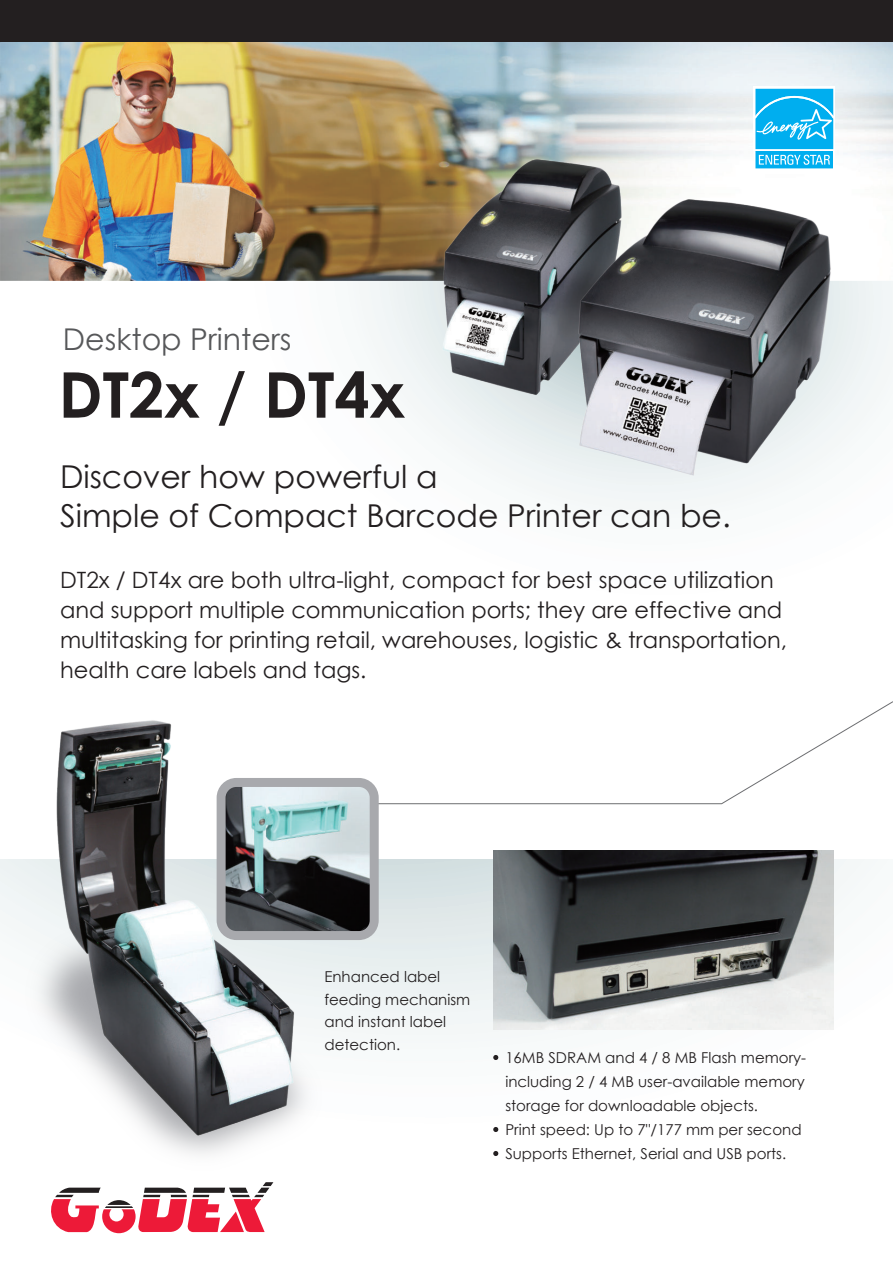
<style>
.page{position:relative;width:893px;height:1263px;background:#fff}
.page>*{position:absolute;margin:0;border:0;box-sizing:border-box;transform-origin:0 0}
.t1{font:700 63px "Century Gothic";color:#231f20}
.t2{font:31.5px/39px "Century Gothic";color:#231f20}
.t3{font:30px "Century Gothic";color:#57585a}
.t4{font:22.5px/30px "Century Gothic";color:#231f20}
.t5{font:15px/24px "Century Gothic";color:#231f20}
</style>
<div class="page">
<div style="left:0;top:0;width:893px;height:43px;background:#231f20"></div>
<svg style="left:51px;top:1194px;width:214px;height:39px"></svg>
<svg style="left:379px;top:701px;width:514px;height:104px"></svg>
<img style="left:0;top:43px;width:893px;height:238px">
<img style="left:493px;top:850px;width:340px;height:179px">
<img style="left:1px;top:885px;width:347px;height:308px">
<img style="left:46px;top:720px;width:256px;height:423px">
<svg style="left:217px;top:778px;width:162px;height:162px;background:#7f8a8c"></svg>
<img style="left:408px;top:153px;width:247px;height:247px">
<img style="left:561px;top:200px;width:281px;height:281px">
<div style="left:754px;top:87px;width:81px;height:64px;background:#c3ebfb"></div>
<svg style="left:754px;top:89px;width:81px;height:81px;background:#36bff2"></svg>
<svg style="left:493px;top:1055px;width:5px;height:5px"></svg>
<svg style="left:493px;top:1127px;width:5px;height:5px"></svg>
<svg style="left:493px;top:1151px;width:5px;height:5px"></svg>
<h3 class="t3" style="left:63px;top:328px;width:230px">Desktop Printers</h3>
<h1 class="t1" style="left:58px;top:370px;width:348px">DT2x / DT4x</h1>
<h2 class="t2" style="left:60px;top:459px;width:672px">Discover how powerful a<br>Simple of Compact Barcode Printer can be.</h2>
<p class="t4" style="left:60px;top:566px;width:729px">DT2x / DT4x are both ultra-light, compact for best space utilization and support multiple communication ports; they are effective and multitasking for printing retail, warehouses, logistic &amp; transportation, health care labels and tags.</p>
<p class="t5" style="left:324px;top:967px;width:147px;line-height:22.5px">Enhanced label feeding mechanism and instant label detection.</p>
<p class="t5" style="left:505px;top:1047px;width:302px">16MB SDRAM and 4 / 8 MB Flash memory&shy;including 2 / 4 MB user-available memory storage for downloadable objects.<br>Print speed: Up to 7"/177 mm per second Supports Ethernet, Serial and USB ports.</p>
</div>
